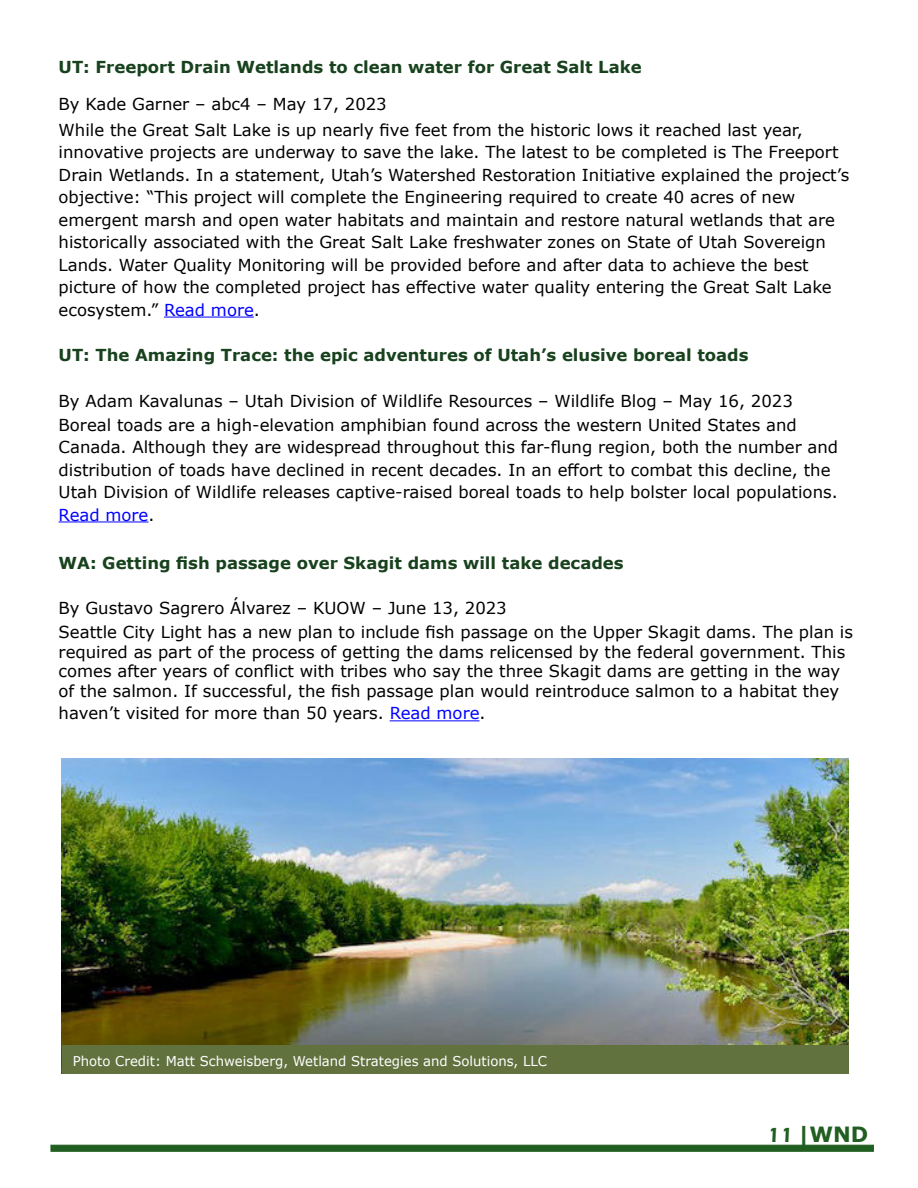
<style>
.page{position:relative;width:918px;height:1188px;background:#fff}
.page>*{position:absolute;margin:0;border:0;box-sizing:border-box;transform-origin:0 0}
.t1{font:700 21px "Verdana";color:#215e21}
.t2{font:16.5px/22.5px "Verdana";color:#000}
.t3{font:700 16.5px "Verdana";color:#18421e}
.t4{font:13.5px "Verdana";color:#fff}
.s1{color:#00f}
.s2{font-family:"Eras ITC";font-weight:600}
</style>
<div class="page">
<div style="left:50px;top:1145px;width:824px;height:7px;background:#215e21;border:1px solid #215e21"></div>
<hr style="left:164px;top:317px;width:90px;height:1px;background:#00f">
<hr style="left:59px;top:521px;width:89px;height:1px;background:#00f">
<hr style="left:390px;top:720px;width:90px;height:1px;background:#00f">
<img style="left:62px;top:758px;width:786px;height:288px">
<div style="left:62px;top:1046px;width:786px;height:28px;background:#61723e"></div>
<p class="t3" style="left:59px;top:55px;width:585px">UT: Freeport Drain Wetlands to clean water for Great Salt Lake</p>
<p class="t2" style="left:59px;top:91px;width:746px;line-height:25.5px">By Kade Garner – abc4 – May 17, 2023<br>While the Great Salt Lake is up nearly five feet from the historic lows it reached last year,</p>
<p class="t2" style="left:59px;top:141px;width:792px">innovative projects are underway to save the lake. The latest to be completed is The Freeport Drain Wetlands. In a statement, Utah’s Watershed Restoration Initiative explained the project’s objective: “This project will complete the Engineering required to create 40 acres of new emergent marsh and open water habitats and maintain and restore natural wetlands that are historically associated with the Great Salt Lake freshwater zones on State of Utah Sovereign Lands. Water Quality Monitoring will be provided before and after data to achieve the best picture of how the completed project has effective water quality entering the Great Salt Lake ecosystem.” <span class="s1">Read more</span>.</p>
<p class="t3" style="left:59px;top:344px;width:691px">UT: The Amazing Trace: the epic adventures of Utah’s elusive boreal toads</p>
<p class="t2" style="left:59px;top:388px;width:740px;line-height:24px">By Adam Kavalunas – Utah Division of Wildlife Resources – Wildlife Blog – May 16, 2023<br>Boreal toads are a high-elevation amphibian found across the western United States and</p>
<p class="t2" style="left:59px;top:436px;width:781px">Canada. Although they are widespread throughout this far-flung region, both the number and distribution of toads have declined in recent decades. In an effort to combat this decline, the Utah Division of Wildlife releases captive-raised boreal toads to help bolster local populations.<br><span class="s1">Read more</span>.</p>
<p class="t3" style="left:59px;top:551px;width:566px">WA: Getting fish passage over Skagit dams will take decades</p>
<p class="t2" style="left:59px;top:596px;width:796px;line-height:24px">By Gustavo Sagrero Álvarez – KUOW – June 13, 2023<br>Seattle City Light has a new plan to include fish passage on the Upper Skagit dams. The plan is</p>
<p class="t2" style="left:59px;top:642px;width:788px;line-height:19.5px">required as part of the process of getting the dams relicensed by the federal government. This comes after years of conflict with tribes who say the three Skagit dams are getting in the way of the salmon. If successful, the fish passage plan would reintroduce salmon to a habitat they</p>
<p class="t2" style="left:59px;top:702px;width:428px">haven’t visited for more than 50 years. <span class="s1">Read more</span>.</p>
<p class="t4" style="left:73px;top:1052px;width:476px">Photo Credit: Matt Schweisberg, Wetland Strategies and Solutions, LLC</p>
<p class="t1" style="left:767px;top:1120px;width:103px"><span class="s2">11</span> |WND</p>
</div>
